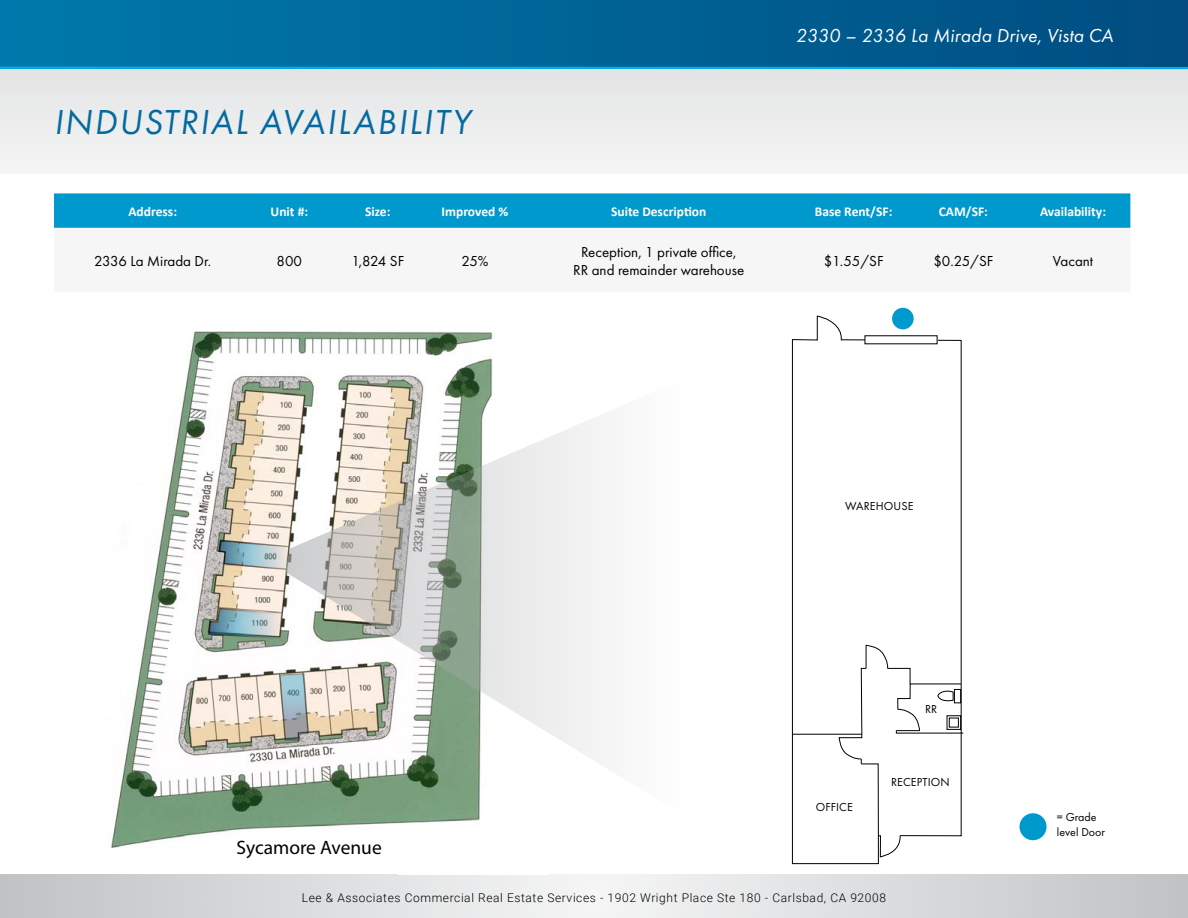
<style>
.page{position:relative;width:1188px;height:918px;background:#fff}
.page>*{position:absolute;margin:0;border:0;box-sizing:border-box;transform-origin:0 0}
.t1{font:italic 36px "Futura PT";letter-spacing:.05em;color:#056aa0}
.t2{font:italic 19.5px "Futura PT";letter-spacing:.01em;color:#fff}
.t3{font:19.5px "Myriad Pro";color:#000}
.t4{font:15px/18px "Futura PT";color:#000;text-align:center}
.t5{font:700 13.5px "Calibri";color:#fff}
.t6{font:300 12px "Roboto";letter-spacing:.05em;color:#000}
.t7{font:12px/14.4px "Futura PT";letter-spacing:.01em;color:#000}
</style>
<div class="page">
<div style="left:0;top:69px;width:1188px;height:105px;background:#eceded"></div>
<div style="left:0;top:0;width:1188px;height:68px;background:linear-gradient(to right,#007aac,#004e81)"></div>
<hr style="left:0;top:67px;width:1188px;height:2px;background:#00aeef">
<svg style="left:0;top:875px;width:1188px;height:42px;background:#dadbdd"></svg>
<img style="left:111px;top:331px;width:382px;height:517px">
<svg style="left:217px;top:539px;width:68px;height:32px;background:#a8b7b8"></svg>
<svg style="left:278px;top:672px;width:7px;height:69px"></svg>
<svg style="left:285px;top:345px;width:320px;height:503px"></svg>
<div style="left:54px;top:193px;width:1076px;height:35px;background:#0099cd"></div>
<svg style="left:901px;top:339px;width:61px;height:306px"></svg>
<div style="left:865px;top:336px;width:72px;height:8px;background:#fff"></div>
<svg style="left:901px;top:645px;width:63px;height:191px"></svg>
<svg style="left:792px;top:316px;width:109px;height:548px"></svg>
<div style="left:1020px;top:813px;width:27px;height:27px;background:#0099cd;border-radius:50%"></div>
<div style="left:892px;top:308px;width:22px;height:21px;background:#0099cd;border-radius:50%"></div>
<img style="left:207px;top:607px;width:76px;height:33px">
<h1 class="t1" style="left:54px;top:101px;width:418px">INDUSTRIAL AVAILABILITY</h1>
<h2 class="t2" style="left:796px;top:24px;width:319px">2330 – 2336 La Mirada Drive, Vista CA</h2>
<p class="t5" style="left:128px;top:202px;width:50px">Address:</p>
<p class="t5" style="left:271px;top:202px;width:39px">Unit #:</p>
<p class="t5" style="left:365px;top:202px;width:27px">Size:</p>
<p class="t5" style="left:442px;top:202px;width:68px">Improved %</p>
<p class="t5" style="left:611px;top:202px;width:97px">Suite Description</p>
<p class="t5" style="left:815px;top:202px;width:79px">Base Rent/SF:</p>
<p class="t5" style="left:939px;top:202px;width:51px">CAM/SF:</p>
<p class="t5" style="left:1040px;top:202px;width:68px">Availability:</p>
<p class="t4" style="left:94px;top:251px;width:118px">2336 La Mirada Dr.</p>
<p class="t4" style="left:277px;top:251px;width:27px">800</p>
<p class="t4" style="left:351px;top:251px;width:54px">1,824 SF</p>
<p class="t4" style="left:461px;top:251px;width:29px">25%</p>
<p class="t4" style="left:573px;top:242px;width:173px">Reception, 1 private office,<br>RR and remainder warehouse</p>
<p class="t4" style="left:824px;top:251px;width:61px">$1.55/SF</p>
<p class="t4" style="left:933px;top:251px;width:62px">$0.25/SF</p>
<p class="t4" style="left:1053px;top:251px;width:42px">Vacant</p>
<p class="t7" style="left:845px;top:499px;width:70px">WAREHOUSE</p>
<p class="t7" style="left:925px;top:702px;width:14px">RR</p>
<h2 class="t3" style="left:237px;top:835px;width:147px">Sycamore Avenue</h2>
<p class="t7" style="left:816px;top:799px;width:39px">OFFICE</p>
<p class="t7" style="left:891px;top:775px;width:60px">RECEPTION</p>
<p class="t6" style="left:302px;top:890px;width:586px">Lee &amp; Associates Commercial Real Estate Services - 1902 Wright Place Ste 180 - Carlsbad, CA 92008</p>
<p class="t7" style="left:1057px;top:810px;width:50px">= Grade level Door</p>
</div>
